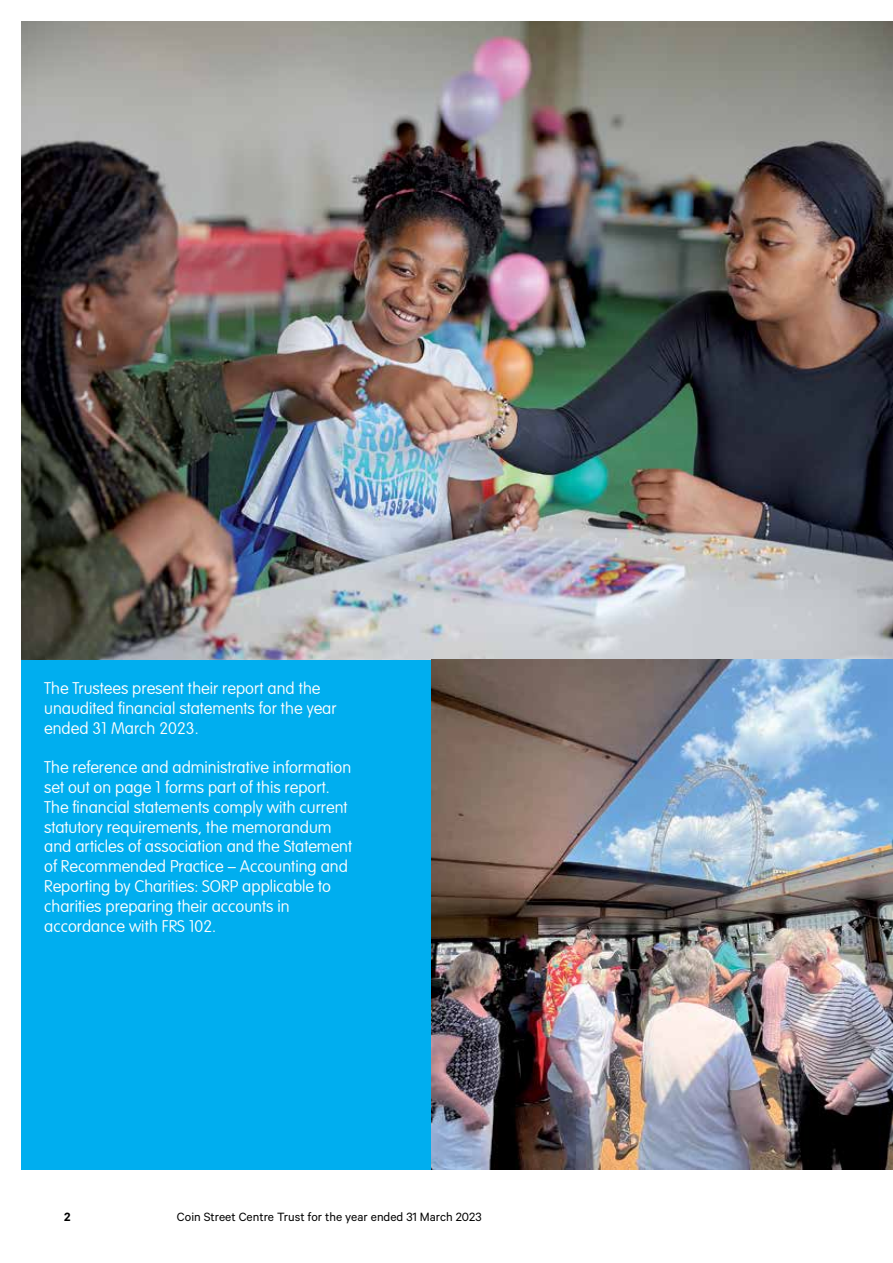
<style>
.page{position:relative;width:893px;height:1263px;background:#fff}
.page>*{position:absolute;margin:0;border:0;box-sizing:border-box;transform-origin:0 0}
.t1{font:300 16.5px/19.8px "VAG Rounded Next";color:#fff}
.t2{font:13.5px "Calibre";color:#000}
.t3{font:600 13.5px "Calibre";color:#000}
</style>
<div class="page">
<div style="left:21px;top:21px;width:872px;height:1148px;background:#00aeef"></div>
<img style="left:21px;top:21px;width:872px;height:639px">
<img style="left:432px;top:660px;width:461px;height:509px">
<p class="t1" style="left:44px;top:679px;width:294px">The Trustees present their report and the unaudited financial statements for the year ended 31 March 2023.</p>
<p class="t1" style="left:44px;top:758px;width:309px">The reference and administrative information set out on page 1 forms part of this report.<br>The financial statements comply with current statutory requirements, the memorandum and articles of association and the Statement of Recommended Practice – Accounting and Reporting by Charities: SORP applicable to charities preparing their accounts in accordance with FRS 102.</p>
<p class="t3" style="left:64px;top:1208px;width:8px">2</p>
<p class="t2" style="left:177px;top:1208px;width:306px">Coin Street Centre Trust for the year ended 31 March 2023</p>
</div>
